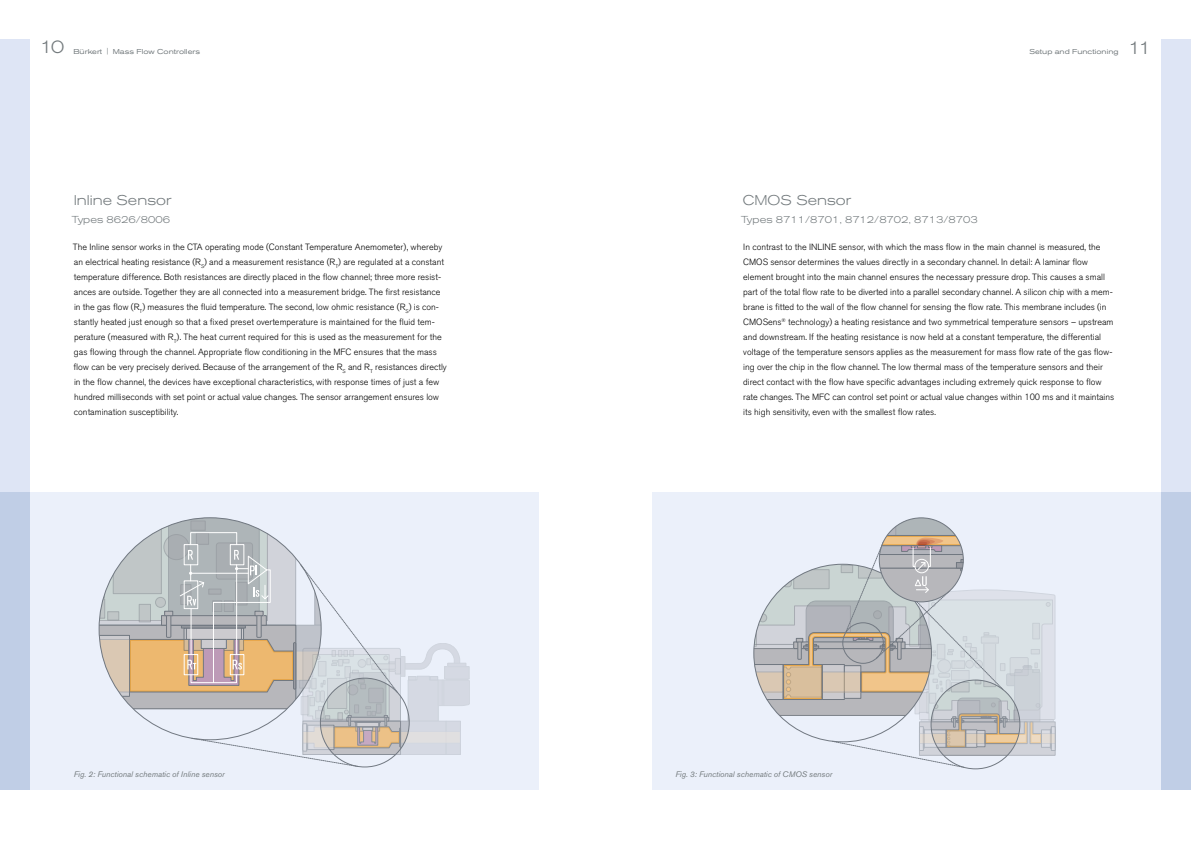
<style>
.page{position:relative;width:1191px;height:842px;background:#fff}
.page>*{position:absolute;margin:0;border:0;box-sizing:border-box;transform-origin:0 0}
.t1{font:300 expanded 18px "Akzidenz Grotesk BQ";color:#72797c}
.t2{font:300 expanded 14px "Akzidenz Grotesk BQ";letter-spacing:.005em;color:#72797c}
.t3{font:300 expanded 10px "Akzidenz Grotesk BQ";letter-spacing:.005em;color:#72797c}
.t4{font:300 9px/15px "Akzidenz Grotesk BQ";color:#000}
.t5{font:italic 8px "Akzidenz Grotesk BQ";color:#72797c}
.t6{font:expanded 7px "Akzidenz Grotesk BQ";color:#72797c}
.s1{font-weight:300}
</style>
<div class="page">
<div style="left:0;top:492px;width:539px;height:298px;background:#ebf0fa"></div>
<svg style="left:99px;top:518px;width:371px;height:249px"></svg>
<div style="left:191px;top:674px;width:46px;height:9px;border:1px solid #fff"></div>
<div style="left:652px;top:492px;width:539px;height:298px;background:#ebf0fa"></div>
<svg style="left:754px;top:518px;width:301px;height:250px"></svg>
<div style="left:842px;top:622px;width:41px;height:41px;border:1px solid #717881;border-radius:50%"></div>
<div style="left:0;top:40px;width:30px;height:750px;background:#dee5f5"></div>
<div style="left:1161px;top:40px;width:30px;height:750px;background:#dee5f5"></div>
<div style="left:0;top:492px;width:30px;height:298px;background:#c0cee6"></div>
<div style="left:1161px;top:492px;width:30px;height:298px;background:#c0cee6"></div>
<h1 class="t1" style="left:40px;top:37px;width:26px">10</h1>
<p class="t6" style="left:73px;top:47px;width:128px">Bürkert <span class="s1">|</span> Mass Flow Controllers</p>
<h2 class="t2" style="left:74px;top:192px;width:99px">Inline Sensor</h2>
<p class="t3" style="left:72px;top:214px;width:100px">Types 8626/8006</p>
<p class="t4" style="left:73px;top:239px;width:375px">The Inline sensor works in the CTA operating mode (Constant Temperature Anemometer), whereby an electrical heating resistance (R<sub>S</sub>) and a measurement resistance (R<sub>T</sub>) are regulated at a constant temperature difference. Both resistances are directly placed in the flow channel; three more resist&shy;ances are outside. Together they are all connected into a measurement bridge. The first resistance in the gas flow (R<sub>T</sub>) measures the fluid temperature. The second, low ohmic resistance (R<sub>S</sub>) is con&shy;stantly heated just enough so that a fixed preset overtemperature is maintained for the fluid tem&shy;perature (measured with R<sub>T</sub>). The heat current required for this is used as the measurement for the gas flowing through the channel. Appropriate flow conditioning in the MFC ensures that the mass flow can be very precisely derived. Because of the arrangement of the R<sub>S</sub> and R<sub>T</sub> resistances directly in the flow channel, the devices have exceptional characteristics, with response times of just a few hundred milliseconds with set point or actual value changes. The sensor arrangement ensures low contamination susceptibility.</p>
<p class="t6" style="left:1029px;top:47px;width:91px">Setup and Functioning</p>
<h1 class="t1" style="left:1128px;top:37px;width:25px">11</h1>
<h2 class="t2" style="left:743px;top:192px;width:110px">CMOS Sensor</h2>
<p class="t3" style="left:741px;top:214px;width:238px">Types 8711/8701, 8712/8702, 8713/8703</p>
<p class="t4" style="left:743px;top:239px;width:372px">In contrast to the INLINE sensor, with which the mass flow in the main channel is measured, the CMOS sensor determines the values directly in a secondary channel. In detail: A laminar flow element brought into the main channel ensures the necessary pressure drop. This causes a small part of the total flow rate to be diverted into a parallel secondary channel. A silicon chip with a mem&shy;brane is fitted to the wall of the flow channel for sensing the flow rate. This membrane includes (in CMOSens<sup>®</sup> technology) a heating resistance and two symmetrical temperature sensors – upstream and downstream. If the heating resistance is now held at a constant temperature, the differential voltage of the temperature sensors applies as the measurement for mass flow rate of the gas flow&shy;ing over the chip in the flow channel. The low thermal mass of the temperature sensors and their direct contact with the flow have specific advantages including extremely quick response to flow rate changes. The MFC can control set point or actual value changes within 100 ms and it maintains its high sensitivity, even with the smallest flow rates.</p>
<p class="t5" style="left:74px;top:769px;width:153px">Fig. 2: Functional schematic of Inline sensor</p>
<p class="t5" style="left:675px;top:769px;width:158px">Fig. 3: Functional schematic of CMOS sensor</p>
</div>
